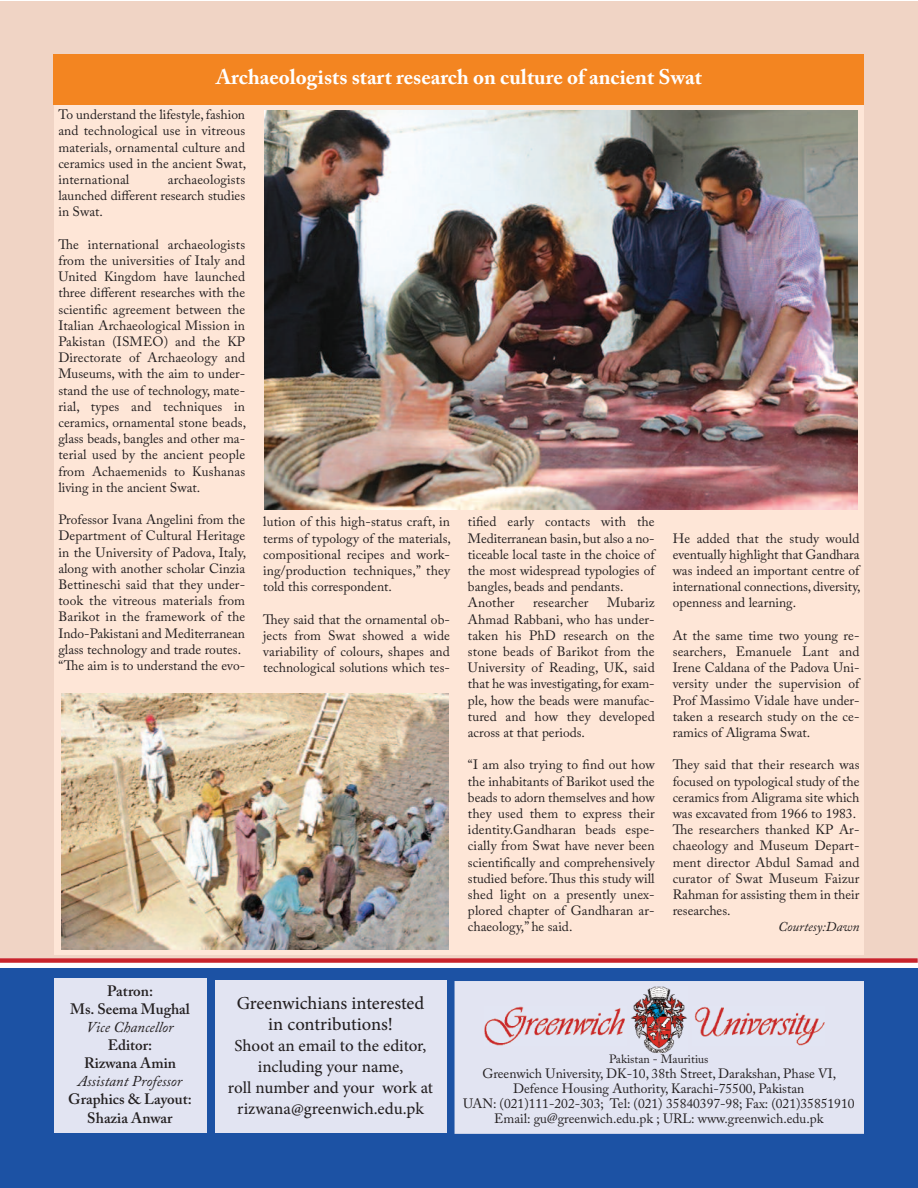
<style>
.page{position:relative;width:918px;height:1188px;background:#fff}
.page>*{position:absolute;margin:0;border:0;box-sizing:border-box;transform-origin:0 0}
.t1{font:700 21px "Adobe Caslon Pro";color:#fff}
.t2{font:18px/21px "Adobe Hebrew";letter-spacing:-.005em;color:#231f20;text-align:center}
.t3{font:16.5px/21px "Adobe Hebrew";letter-spacing:-.005em;color:#231f20;text-align:center}
.t4{font:600 15px/18px "Adobe Caslon Pro";color:#231f20;text-align:center}
.t5{font:italic 15px "Adobe Caslon Pro";color:#231f20}
.t6{font:13.5px/16.2px "Adobe Caslon Pro";color:#231f20;text-align:justify}
.t7{font:italic 13.5px "Adobe Caslon Pro";color:#231f20}
.t8{font:12px "Adobe Caslon Pro";color:#231f20}
</style>
<div class="page">
<div style="left:0;top:2px;width:918px;height:956px;background:#f0d4c5"></div>
<div style="left:54px;top:54px;width:810px;height:900px;background:#fee6d7"></div>
<div style="left:0;top:958px;width:918px;height:5px;background:#c8242b"></div>
<div style="left:0;top:968px;width:918px;height:220px;background:#1c52a4"></div>
<div style="left:215px;top:981px;width:231px;height:152px;background:#e2e4f2"></div>
<div style="left:455px;top:981px;width:409px;height:153px;background:#e2e4f2"></div>
<div style="left:54px;top:979px;width:152px;height:154px;background:#e2e4f2"></div>
<img style="left:630px;top:986px;width:57px;height:67px">
<img style="left:485px;top:1007px;width:142px;height:39px">
<img style="left:693px;top:1007px;width:132px;height:38px">
<img style="left:62px;top:694px;width:386px;height:255px">
<img style="left:265px;top:110px;width:593px;height:399px">
<div style="left:54px;top:54px;width:810px;height:50px;background:#f38521"></div>
<h1 class="t1" style="left:216px;top:69px;width:487px">Archaeologists start research on culture of ancient Swat</h1>
<p class="t6" style="left:58px;top:108px;width:189px">To understand the lifestyle,fashion and technological use in vitreous materials, ornamental culture and ceramics used in the ancient Swat, international</p>
<p class="t6" style="left:58px;top:173px;width:188px;text-indent:109px">archaeologists launched different research studies in Swat.</p>
<p class="t6" style="left:58px;top:238px;width:189px">The international archaeologists from the universities of Italy and United Kingdom have launched three different researches with the scientific agreement between the Italian Archaeological Mission in Pakistan (ISMEO) and the KP Directorate of Archaeology and Museums, with the aim to under&shy;stand the use of technology, mate&shy;rial, types and techniques in ceramics, ornamental stone beads, glass beads, bangles and other ma&shy;terial used by the ancient people from Achaemenids to Kushanas living in the ancient Swat.</p>
<p class="t6" style="left:58px;top:513px;width:189px;text-align:left">Professor Ivana Angelini from the Department of Cultural Heritage in the University of Padova, Italy, along with another scholar Cinzia Bettineschi said that they under&shy;took the vitreous materials from Barikot in the framework of the Indo-Pakistani and Mediterranean glass technology and trade routes. “The aim is to understand the evo-</p>
<p class="t6" style="left:263px;top:515px;width:189px">lution of this high-status craft, in terms of typology of the materials, compositional recipes and work&shy;ing/production techniques,” they told this correspondent.</p>
<p class="t6" style="left:263px;top:613px;width:188px">They said that the ornamental ob&shy;jects from Swat showed a wide variability of colours, shapes and technological solutions which tes-</p>
<p class="t6" style="left:468px;top:515px;width:188px;text-align:left">tified early contacts with the<br>Mediterranean basin, but also a no&shy;ticeable local taste in the choice of the most widespread typologies of bangles, beads and pendants.<br>Another</p>
<p class="t6" style="left:468px;top:596px;width:188px;text-indent:139px">Mubariz Ahmad Rabbani, who has under&shy;taken his PhD research on the stone beads of Barikot from the University of Reading, UK, said that he was investigating,for exam&shy;ple, how the beads were manufac&shy;tured and how they developed across at that periods.</p>
<p class="t6" style="left:468px;top:758px;width:188px">“I am also trying to find out how the inhabitants of Barikot used the beads to adorn themselves and how they used them to express their identity.Gandharan beads espe&shy;cially from Swat have never been scientifically and comprehensively studied before.Thus this study will shed light on a presently unex&shy;plored chapter of Gandharan ar&shy;chaeology,” he said.</p>
<p class="t6" style="left:533px;top:596px;width:57px">researcher</p>
<p class="t6" style="left:673px;top:532px;width:189px">He added that the study would eventually highlight that Gandhara was indeed an important centre of international connections, diversity, openness and learning.</p>
<p class="t6" style="left:673px;top:629px;width:188px">At the same time two young re&shy;searchers, Emanuele Lant and Irene Caldana of the Padova Uni&shy;versity under the supervision of Prof Massimo Vidale have under&shy;taken a research study on the ce&shy;ramics of Aligrama Swat.</p>
<p class="t6" style="left:673px;top:758px;width:188px;text-align:left">They said that their research was focused on typological study of the ceramics from Aligrama site which was excavated from 1966 to 1983.<br>The researchers thanked KP Ar&shy;chaeology and Museum Depart&shy;ment director Abdul Samad and curator of Swat Museum Faizur<br>Rahman for assisting them in their researches.</p>
<p class="t7" style="left:778px;top:922px;width:83px">Courtesy:Dawn</p>
<p class="t4" style="left:70px;top:983px;width:121px">Patron:<br>Ms. Seema Mughal</p>
<p class="t5" style="left:86px;top:1022px;width:89px">Vice Chancellor</p>
<p class="t4" style="left:84px;top:1037px;width:93px">Editor:<br>Rizwana Amin</p>
<p class="t5" style="left:78px;top:1076px;width:106px">Assistant Professor</p>
<p class="t4" style="left:68px;top:1091px;width:125px;line-height:19.5px">Graphics &amp; Layout:<br>Shazia Anwar</p>
<h2 class="t2" style="left:237px;top:994px;width:189px">Greenwichians interested in contributions!</h2>
<p class="t3" style="left:228px;top:1036px;width:207px">Shoot an email to the editor, including your name,<br>roll number and your work at rizwana@greenwich.edu.pk</p>
<p class="t8" style="left:609px;top:1054px;width:101px">Pakistan - Mauritius</p>
<p class="t6" style="left:463px;top:1067px;width:393px;line-height:15px;text-align:center">Greenwich University, DK-10, 38th Street, Darakshan, Phase VI, Defence Housing Authority, Karachi-75500, Pakistan<br>UAN: (021)111-202-303; Tel: (021) 35840397-98; Fax: (021)35851910<br>Email: gu@greenwich.edu.pk ; URL: www.greenwich.edu.pk</p>
</div>
